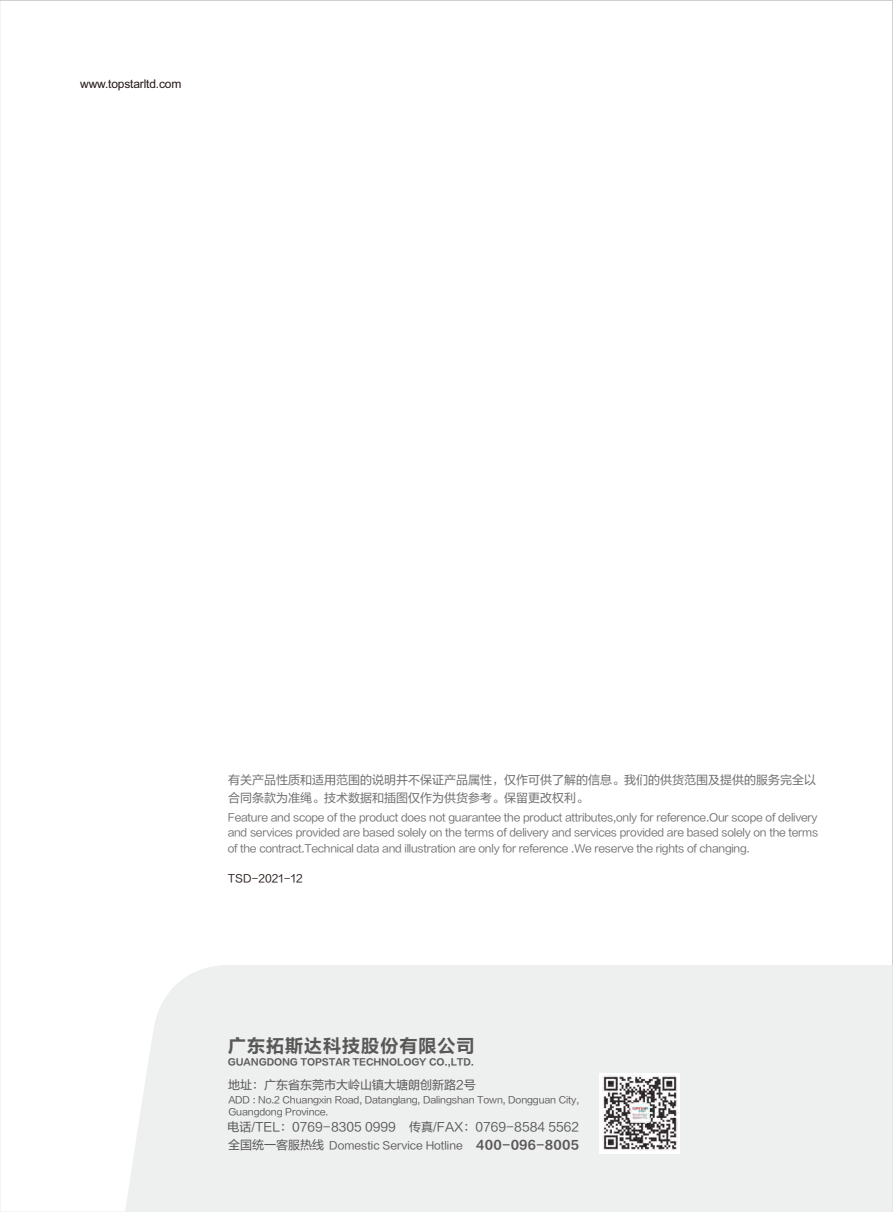
<style>
.page{position:relative;width:893px;height:1212px;background:#fff}
.page>*{position:absolute;margin:0;border:0;box-sizing:border-box;transform-origin:0 0}
.t1{font:18px "FZLTCHJW GB1 0";letter-spacing:.055em;color:#595857}
.t2{font:12px/18px "FZLTHJW GB1 0";color:#717171}
.t3{font:12px "FZLTHJW GB1 0";color:#595857}
.t4{font:12px "Arial";letter-spacing:-.015em;color:#231916}
.t5{font:10.5px/15.6px "FZLTHJW GB1 0";letter-spacing:-.025em;color:#717171;text-align:justify}
.t6{font:10.5px "FZLTHJW GB1 0";color:#595857}
.t7{font:10.5px "FZLTHJW GB1 0";color:#231916}
.t8{font:9.3px/12px "FZLTHJW GB1 0";letter-spacing:-.015em;color:#595857}
.t9{font:9px "FZLTCHJW GB1 0";letter-spacing:-.015em;color:#595857}
.s1{font-size:12px}
.s2{font-family:"FZLTCHJW GB1 0";font-size:12px}
</style>
<div class="page">
<div style="left:0;top:0;width:893px;height:1212px;background:#fff;border:1px solid #c9c9ca"></div>
<div style="left:125px;top:965px;width:768px;height:247px;background:#eeefef"></div>
<div style="left:600px;top:1073px;width:80px;height:80px;background:#fff"></div>
<img style="left:602px;top:1076px;width:75px;height:75px">
<p class="t4" style="left:80px;top:79px;width:103px">www.topstarltd.com</p>
<p class="t2" style="left:228px;top:771px;width:589px">有关产品性质和适用范围的说明并不保证产品属性，仅作可供了解的信息。我们的供货范围及提供的服务完全以合同条款为准绳。技术数据和插图仅作为供货参考。保留更改权利。</p>
<p class="t5" style="left:228px;top:809px;width:592px">Feature and scope of the product does not guarantee the product attributes,only for reference.Our scope of delivery and services provided are based solely on the terms of delivery and services provided are based solely on the terms of the contract.Technical data and illustration are only for reference .We reserve the rights of changing.</p>
<p class="t7" style="left:228px;top:873px;width:76px">TSD-2021-12</p>
<h1 class="t1" style="left:228px;top:1035px;width:248px">广东拓斯达科技股份有限公司</h1>
<p class="t9" style="left:228px;top:1057px;width:248px">GUANGDONG TOPSTAR TECHNOLOGY CO.,LTD.</p>
<p class="t3" style="left:228px;top:1078px;width:249px">地址：广东省东莞市大岭山镇大塘朗创新路2号</p>
<p class="t3" style="left:228px;top:1120px;width:353px">电话/TEL：0769-8305 0999 传真/FAX：0769-8584 5562</p>
<p class="t8" style="left:228px;top:1093px;width:352px">ADD : No.2 Chuangxin Road, Datanglang, Dalingshan Town, Dongguan City,<br>Guangdong Province.</p>
<p class="t6" style="left:228px;top:1139px;width:352px"><span class="s1">全国统一客服热线</span> Domestic Service Hotline <span class="s2">400-096-8005</span></p>
</div>
